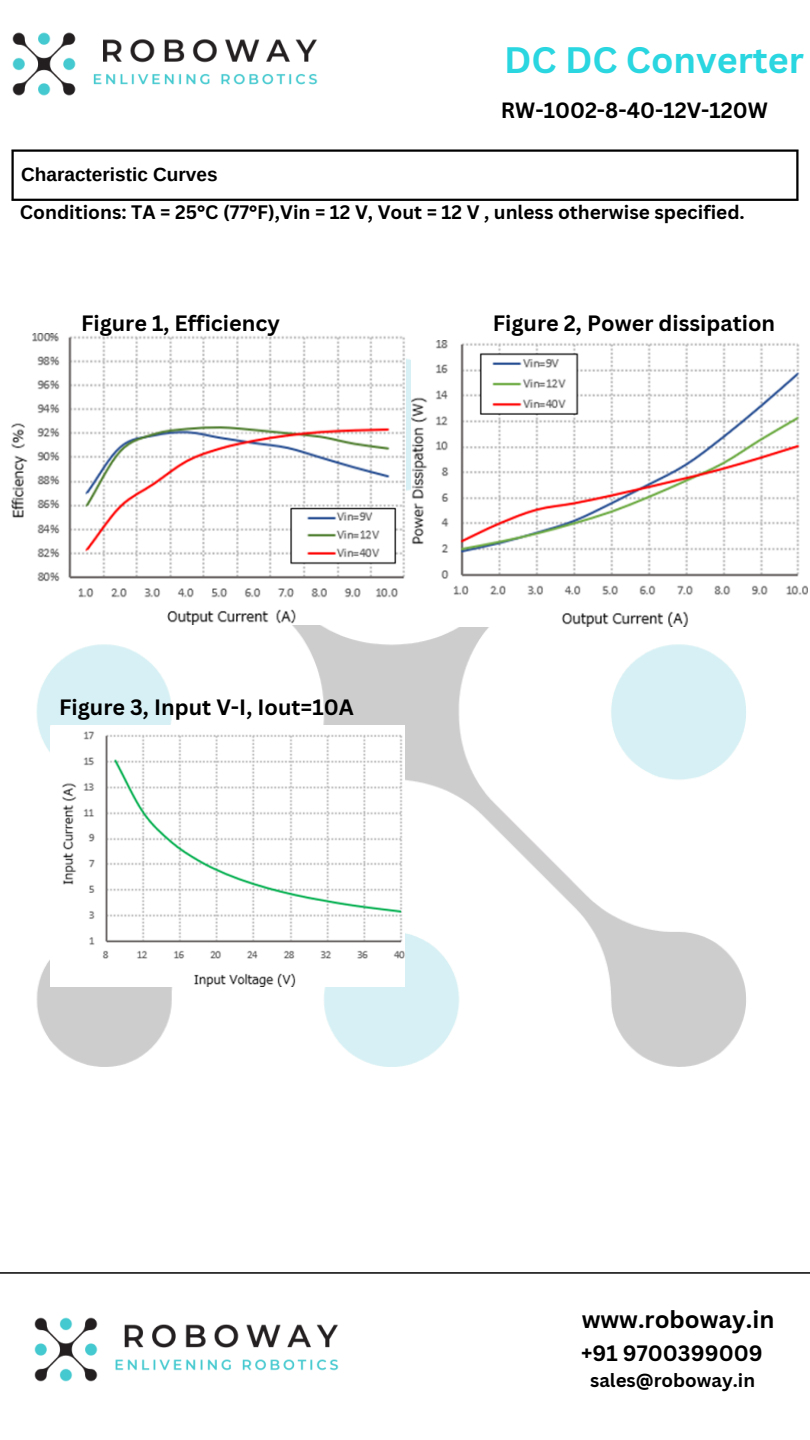
<style>
.page{position:relative;width:810px;height:1440px;background:#fff}
.page>*{position:absolute;margin:0;border:0;box-sizing:border-box;transform-origin:0 0}
.t1{font:700 35.8px "Canva Sans";color:#2ad6e0}
.t2{font:700 23.8px "Canva Sans";color:#000}
.t3{font:700 21.6px "Canva Sans";color:#000}
.t4{font:700 21.5px "Canva Sans";color:#000}
.t5{font:700 19px "Canva Sans";color:#000}
.t6{font:700 19px "Arimo";color:#000}
.t7{font:700 18.6px "Canva Sans";color:#000}
</style>
<div class="page">
<img style="left:33px;top:333px;width:775px;height:734px">
<hr style="left:11px;top:152px;width:3px;height:47px;background:#000">
<hr style="left:796px;top:152px;width:3px;height:47px;background:#000">
<hr style="left:11px;top:149px;width:788px;height:3px;background:#000">
<hr style="left:11px;top:199px;width:788px;height:2px;background:#000">
<img style="left:13px;top:32px;width:304px;height:64px">
<hr style="left:0;top:1272px;width:810px;height:2px;background:#000">
<img style="left:34px;top:1317px;width:305px;height:65px">
<img style="left:11px;top:334px;width:394px;height:290px">
<img style="left:411px;top:340px;width:396px;height:287px">
<img style="left:51px;top:726px;width:354px;height:261px">
<p class="t6" style="left:21px;top:164px;width:198px">Characteristic Curves</p>
<p class="t1" style="left:504px;top:35px;width:301px">DC DC Converter</p>
<h3 class="t4" style="left:501px;top:95px;width:268px">RW-1002-8-40-12V-120W</h3>
<h1 class="t5" style="left:20px;top:199px;width:726px">Conditions: TA = 25°C (77°F),Vin = 12 V, Vout = 12 V , unless otherwise specified.</h1>
<h2 class="t3" style="left:81px;top:308px;width:201px">Figure 1, Efficiency</h2>
<p class="t3" style="left:493px;top:308px;width:284px">Figure 2, Power dissipation</p>
<p class="t3" style="left:59px;top:692px;width:296px">Figure 3, Input V-I, Iout=10A</p>
<p class="t2" style="left:582px;top:1303px;width:194px">www.roboway.in</p>
<p class="t3" style="left:581px;top:1337px;width:183px">+91 9700399009</p>
<p class="t7" style="left:590px;top:1367px;width:166px">sales@roboway.in</p>
</div>
